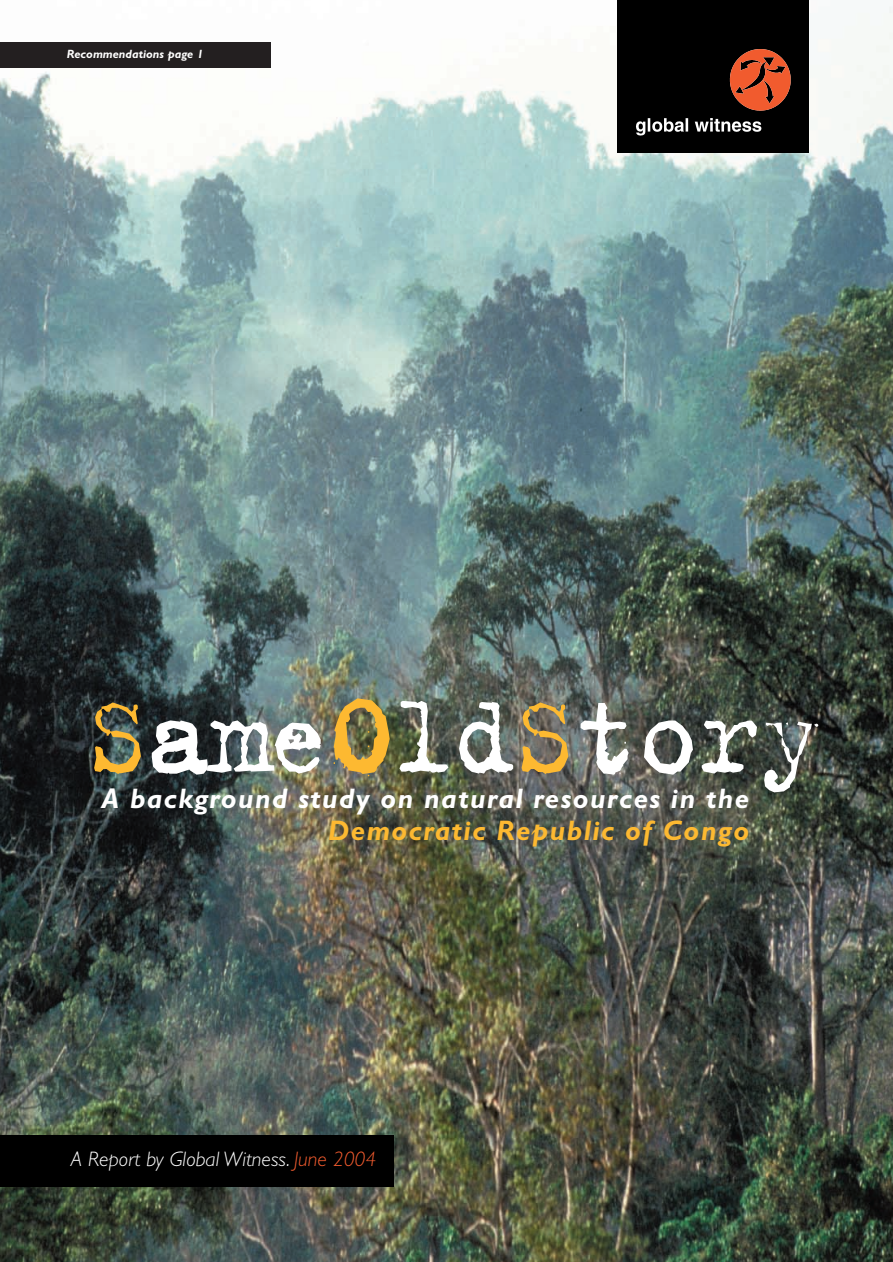
<style>
.page{position:relative;width:893px;height:1262px;background:#fff}
.page>*{position:absolute;margin:0;border:0;box-sizing:border-box;transform-origin:0 0}
.t1{font:122.1px "Trixie Text";letter-spacing:-.05em;color:#fff}
.t2{font:italic 700 28.35px "Gill Sans";letter-spacing:.05em;color:#fff}
.t3{font:italic 700 28.35px "Gill Sans";letter-spacing:.05em;color:#fdb931}
.t4{font:italic 300 21px "Gill Sans";color:#fff}
.t5{font:italic 700 12px "Gill Sans";color:#fff}
.s1{color:#fdb931}
.s2{color:#f15b2e}
</style>
<div class="page">
<img style="left:0;top:0;width:892px;height:1261px">
<div style="left:617px;top:0;width:191px;height:153px;background:#000"></div>
<img style="left:636px;top:118px;width:126px;height:18px">
<img style="left:729px;top:49px;width:62px;height:62px">
<div style="left:0;top:1135px;width:393px;height:51px;background:#000"></div>
<div style="left:0;top:43px;width:270px;height:25px;background:#231f20"></div>
<p class="t5" style="left:67px;top:50px;width:138px">Recommendations page 1</p>
<h1 class="t1" style="left:85px;top:657px;width:740px"><span class="s1">S</span>ame<span class="s1">O</span>ld<span class="s1">S</span>tory</h1>
<p class="t2" style="left:102px;top:788px;width:649px">A background study on natural resources in the</p>
<p class="t3" style="left:328px;top:820px;width:422px">Democratic Republic of Congo</p>
<p class="t4" style="left:71px;top:1151px;width:307px">A Report by Global Witness. <span class="s2">June 2004</span></p>
</div>
